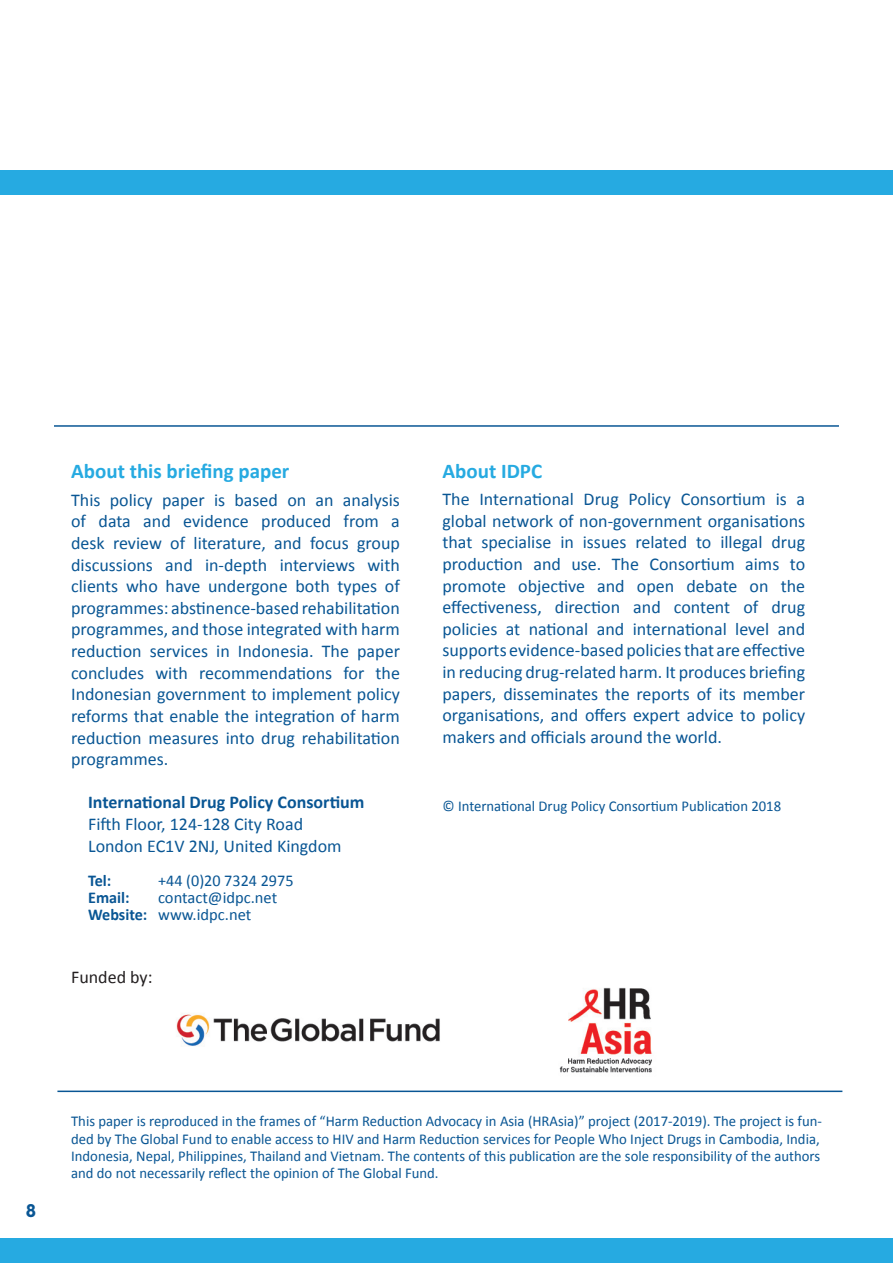
<style>
.page{position:relative;width:893px;height:1263px;background:#fff}
.page>*{position:absolute;margin:0;border:0;box-sizing:border-box;transform-origin:0 0}
.t1{font:700 21px "Calibri";color:#26aae1}
.t2{font:18px/21.6px "Calibri";color:#095694;text-align:justify}
.t3{font:700 18px "Calibri";color:#095694}
.t4{font:18px "Calibri";color:#231f20}
.t5{font:700 18px "VAG Rounded LT Pro";color:#095694}
.t6{font:16.5px/17.1px "Calibri";color:#095694}
.t7{font:700 16.5px "Calibri";color:#095694}
.t8{font:15px/17.1px "Calibri";color:#095694}
.s1{font-weight:700}
</style>
<div class="page">
<div style="left:0;top:1238px;width:893px;height:25px;background:#26aae1"></div>
<img style="left:176px;top:987px;width:476px;height:86px">
<hr style="left:54px;top:425px;width:785px;height:2px;background:#095694">
<hr style="left:57px;top:1090px;width:785px;height:2px;background:#095694">
<div style="left:0;top:170px;width:893px;height:24px;background:#26aae1"></div>
<p class="t1" style="left:71px;top:458px;width:220px">About this briefing paper</p>
<p class="t2" style="left:71px;top:489px;width:330px">This policy paper is based on an analysis of data and evidence produced from a desk review of literature, and focus group discussions and in-depth interviews with clients who have undergone both types of programmes: abstinence-based rehabilitation programmes, and those integrated with harm reduction services in Indonesia. The paper concludes with recommendations for the Indonesian government to implement policy reforms that enable the integration of harm reduction measures into drug rehabilitation programmes.</p>
<p class="t3" style="left:88px;top:791px;width:278px">International Drug Policy Consortium</p>
<p class="t2" style="left:88px;top:813px;width:255px">Fifth Floor, 124-128 City Road<br>London EC1V 2NJ, United Kingdom</p>
<p class="t7" style="left:88px;top:870px;width:25px">Tel:</p>
<p class="t6" style="left:158px;top:872px;width:137px">+44 (0)20 7324 2975</p>
<p class="t7" style="left:88px;top:887px;width:43px">Email:</p>
<p class="t6" style="left:88px;top:889px;width:191px;text-indent:70px">contact@idpc.net<br><span class="s1">Website:</span> www.idpc.net</p>
<p class="t4" style="left:71px;top:966px;width:83px">Funded by:</p>
<p class="t1" style="left:442px;top:457px;width:101px">About IDPC</p>
<p class="t2" style="left:442px;top:488px;width:364px">The International Drug Policy Consortium is a global network of non-government organisations that specialise in issues related to illegal drug production and use. The Consortium aims to promote objective and open debate on the effectiveness, direction and content of drug policies at national and international level and supports evidence-based policies that are effective in reducing drug-related harm. It produces briefing papers, disseminates the reports of its member organisations, and offers expert advice to policy makers and officials around the world.</p>
<p class="t8" style="left:442px;top:798px;width:340px">© International Drug Policy Consortium Publication 2018</p>
<p class="t5" style="left:26px;top:1199px;width:12px">8</p>
<p class="t8" style="left:71px;top:1113px;width:752px">This paper is reproduced in the frames of “Harm Reduction Advocacy in Asia (HRAsia)” project (2017-2019). The project is fun&shy;ded by The Global Fund to enable access to HIV and Harm Reduction services for People Who Inject Drugs in Cambodia, India, Indonesia, Nepal, Philippines, Thailand and Vietnam. The contents of this publication are the sole responsibility of the authors and do not necessarily reflect the opinion of The Global Fund.</p>
</div>
